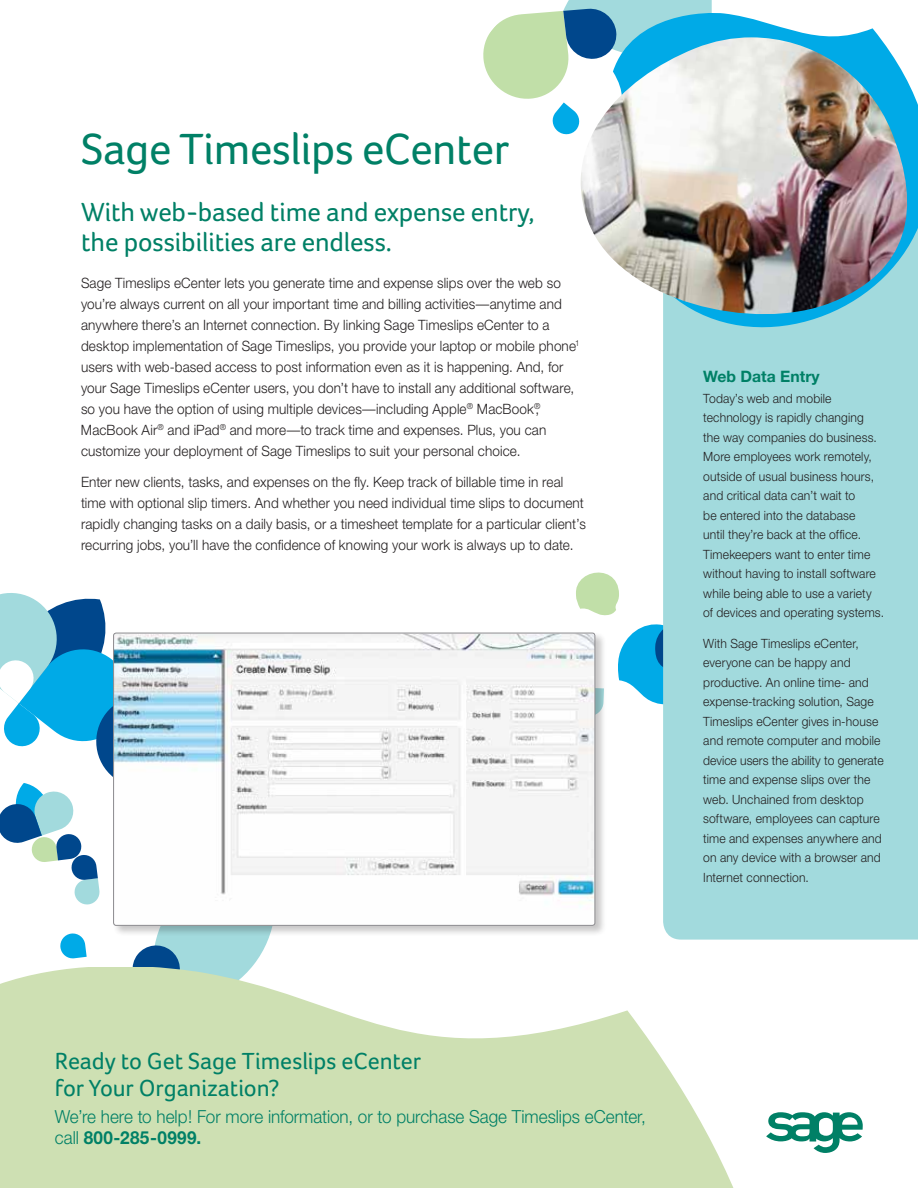
<style>
.page{position:relative;width:918px;height:1188px;background:#fff}
.page>*{position:absolute;margin:0;border:0;box-sizing:border-box;transform-origin:0 0}
.t1{font:45px "Foco";letter-spacing:-.01em;color:#008066}
.t2{font:27px/30px "Foco";letter-spacing:-.005em;color:#008066}
.t3{font:24px/27px "Foco";letter-spacing:-.005em;color:#008066}
.t4{font:300 18px/21px "Helvetica Neue";color:#008066;scale:.95 1}
.t5{font:700 15.75px "Helvetica Neue";color:#008066}
.t6{font:300 14.25px/21px "Helvetica Neue";letter-spacing:.01em;color:#231f20;scale:.95 1}
.t7{font:300 12.75px/19.5px "Helvetica Neue";letter-spacing:.01em;color:#231f20;scale:.95 1}
.s1{font-weight:700}
</style>
<div class="page">
<svg style="left:0;top:593px;width:269px;height:375px"></svg>
<svg style="left:0;top:968px;width:734px;height:220px;fill:#cee0b3"></svg>
<svg style="left:576px;top:572px;width:87px;height:133px"></svg>
<div style="left:663px;top:464px;width:255px;height:476px;background:#a2dadd"></div>
<svg style="left:483px;top:0;width:229px;height:132px"></svg>
<svg style="left:601px;top:12px;width:317px;height:452px;fill:#a2dadd"></svg>
<img style="left:558px;top:37px;width:360px;height:295px">
<div style="left:113px;top:632px;width:494px;height:305px;background:#231f20;opacity:.25"></div>
<img style="left:115px;top:635px;width:478px;height:289px">
<div style="left:113px;top:633px;width:482px;height:293px;border:1px solid #8b8a8e;border-radius:3px"></div>
<svg style="left:766px;top:1112px;width:97px;height:41px"></svg>
<h1 class="t1" style="left:81px;top:122px;width:430px">Sage Timeslips eCenter</h1>
<h2 class="t2" style="left:81px;top:196px;width:455px">With web-based time and expense entry, the possibilities are endless.</h2>
<p class="t6" style="left:81px;top:272px;width:526px">Sage Timeslips eCenter lets you generate time and expense slips over the web so you’re always current on all your important time and billing activities—anytime and anywhere there’s an Internet connection. By linking Sage Timeslips eCenter to a desktop implementation of Sage Timeslips, you provide your laptop or mobile phone<sup>1 </sup>users with web-based access to post information even as it is happening. And, for your Sage Timeslips eCenter users, you don’t have to install any additional software, so you have the option of using multiple devices—including Apple<sup>®</sup> MacBook<sup>®</sup>, MacBook Air<sup>®</sup> and iPad<sup>®</sup> and more—to track time and expenses. Plus, you can customize your deployment of Sage Timeslips to suit your personal choice.</p>
<p class="t6" style="left:81px;top:472px;width:533px">Enter new clients, tasks, and expenses on the fly. Keep track of billable time in real time with optional slip timers. And whether you need individual time slips to document rapidly changing tasks on a daily basis, or a timesheet template for a particular client’s recurring jobs, you’ll have the confidence of knowing your work is always up to date.</p>
<p class="t5" style="left:703px;top:367px;width:118px">Web Data Entry</p>
<p class="t7" style="left:703px;top:388px;width:192px">Today’s web and mobile technology is rapidly changing<br>the way companies do business.<br>More employees work remotely, outside of usual business hours, and critical data can’t wait to<br>be entered into the database<br>until they’re back at the office.<br>Timekeepers want to enter time without having to install software while being able to use a variety of devices and operating systems.</p>
<p class="t7" style="left:703px;top:633px;width:191px">With Sage Timeslips eCenter, everyone can be happy and productive. An online time- and expense-tracking solution, Sage<br>Timeslips eCenter gives in-house and remote computer and mobile device users the ability to generate time and expense slips over the web. Unchained from desktop software, employees can capture time and expenses anywhere and on any device with a browser and<br>Internet connection.</p>
<h3 class="t3" style="left:55px;top:1047px;width:368px">Ready to Get Sage Timeslips eCenter for Your Organization?</h3>
<p class="t4" style="left:55px;top:1105px;width:624px">We’re here to help! For more information, or to purchase Sage Timeslips eCenter, call <span class="s1">800-285-0999.</span></p>
</div>
